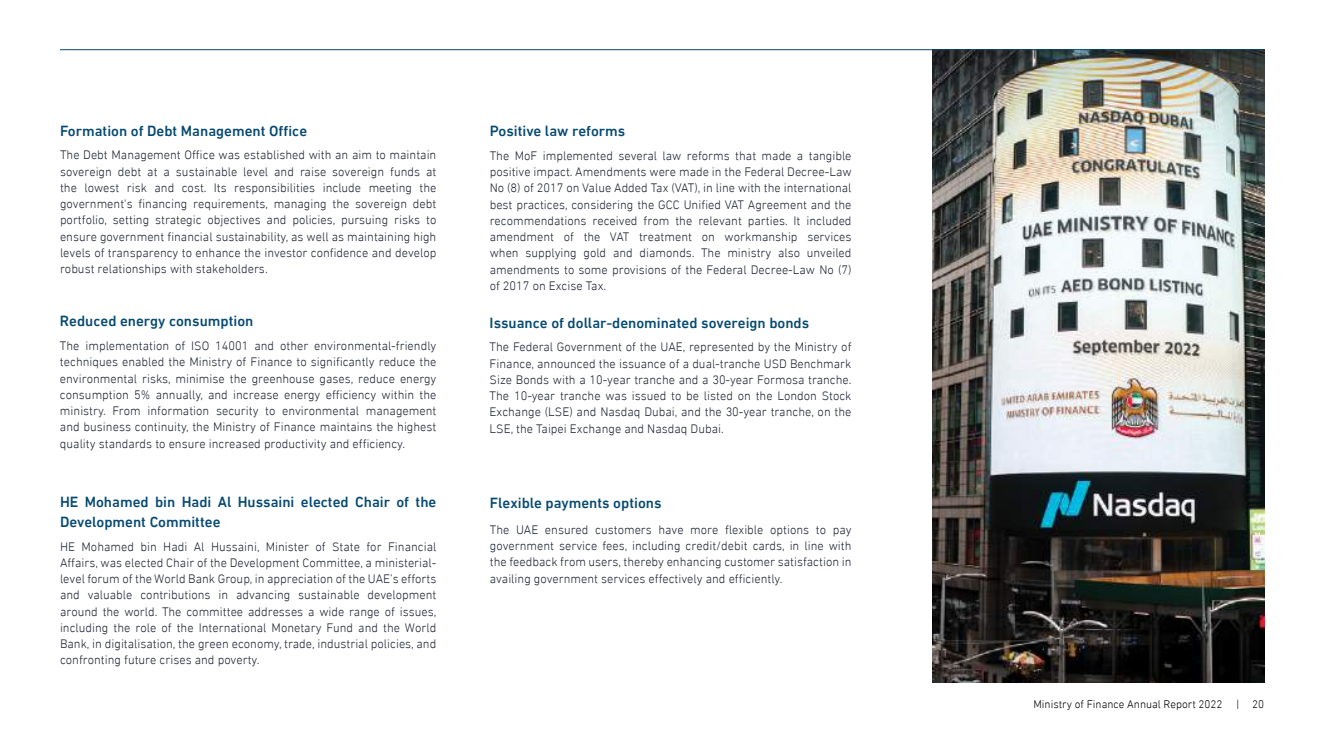
<style>
.page{position:relative;width:1323px;height:744px;background:#fff}
.page>*{position:absolute;margin:0;border:0;box-sizing:border-box;transform-origin:0 0}
.t1{font:500 15px/20px "DIN Next LT Arabic";color:#054972}
.t2{font:300 12.5px/16.2px "DIN Next LT Arabic";color:#202533;text-align:justify}
.t3{font:300 11.25px "DIN Next LT Arabic";color:#000}
</style>
<div class="page">
<img style="left:932px;top:50px;width:332px;height:632px">
<hr style="left:60px;top:49px;width:1203px;height:1px;background:#054972">
<p class="t1" style="left:60px;top:120px;width:249px">Formation of Debt Management Office</p>
<p class="t2" style="left:60px;top:147px;width:378px">The Debt Management Office was established with an aim to maintain sovereign debt at a sustainable level and raise sovereign funds at the lowest risk and cost. Its responsibilities include meeting the government's financing requirements, managing the sovereign debt portfolio, setting strategic objectives and policies, pursuing risks to ensure government financial sustainability, as well as maintaining high levels of transparency to enhance the investor confidence and develop robust relationships with stakeholders.</p>
<p class="t1" style="left:60px;top:311px;width:195px">Reduced energy consumption</p>
<p class="t2" style="left:60px;top:338px;width:378px">The implementation of ISO 14001 and other environmental-friendly techniques enabled the Ministry of Finance to significantly reduce the environmental risks, minimise the greenhouse gases, reduce energy consumption 5% annually, and increase energy efficiency within the ministry. From information security to environmental management and business continuity, the Ministry of Finance maintains the highest quality standards to ensure increased productivity and efficiency.</p>
<p class="t1" style="left:60px;top:492px;width:378px">HE Mohamed bin Hadi Al Hussaini elected Chair of the<br>Development Committee</p>
<p class="t2" style="left:60px;top:538px;width:378px">HE Mohamed bin Hadi Al Hussaini, Minister of State for Financial Affairs, was elected Chair of the Development Committee, a ministerial&shy;level forum of the World Bank Group, in appreciation of the UAE’s efforts and valuable contributions in advancing sustainable development around the world. The committee addresses a wide range of issues, including the role of the International Monetary Fund and the World Bank, in digitalisation, the green economy, trade, industrial policies, and confronting future crises and poverty.</p>
<p class="t1" style="left:490px;top:121px;width:137px">Positive law reforms</p>
<p class="t2" style="left:490px;top:147px;width:363px">The MoF implemented several law reforms that made a tangible positive impact. Amendments were made in the Federal Decree-Law No (8) of 2017 on Value Added Tax (VAT), in line with the international best practices, considering the GCC Unified VAT Agreement and the recommendations received from the relevant parties. It included amendment of the VAT treatment on workmanship services when supplying gold and diamonds. The ministry also unveiled amendments to some provisions of the Federal Decree-Law No (7) of 2017 on Excise Tax.</p>
<p class="t1" style="left:489px;top:312px;width:321px">Issuance of dollar-denominated sovereign bonds</p>
<p class="t2" style="left:489px;top:339px;width:363px">The Federal Government of the UAE, represented by the Ministry of Finance, announced the issuance of a dual-tranche USD Benchmark Size Bonds with a 10-year tranche and a 30-year Formosa tranche.<br>The 10-year tranche was issued to be listed on the London Stock Exchange (LSE) and Nasdaq Dubai, and the 30-year tranche, on the LSE, the Taipei Exchange and Nasdaq Dubai.</p>
<p class="t1" style="left:490px;top:492px;width:173px">Flexible payments options</p>
<p class="t2" style="left:490px;top:521px;width:363px">The UAE ensured customers have more flexible options to pay government service fees, including credit/debit cards, in line with the feedback from users, thereby enhancing customer satisfaction in availing government services effectively and efficiently.</p>
<p class="t3" style="left:1033px;top:698px;width:232px">Ministry of Finance Annual Report 2022 | 20</p>
</div>
